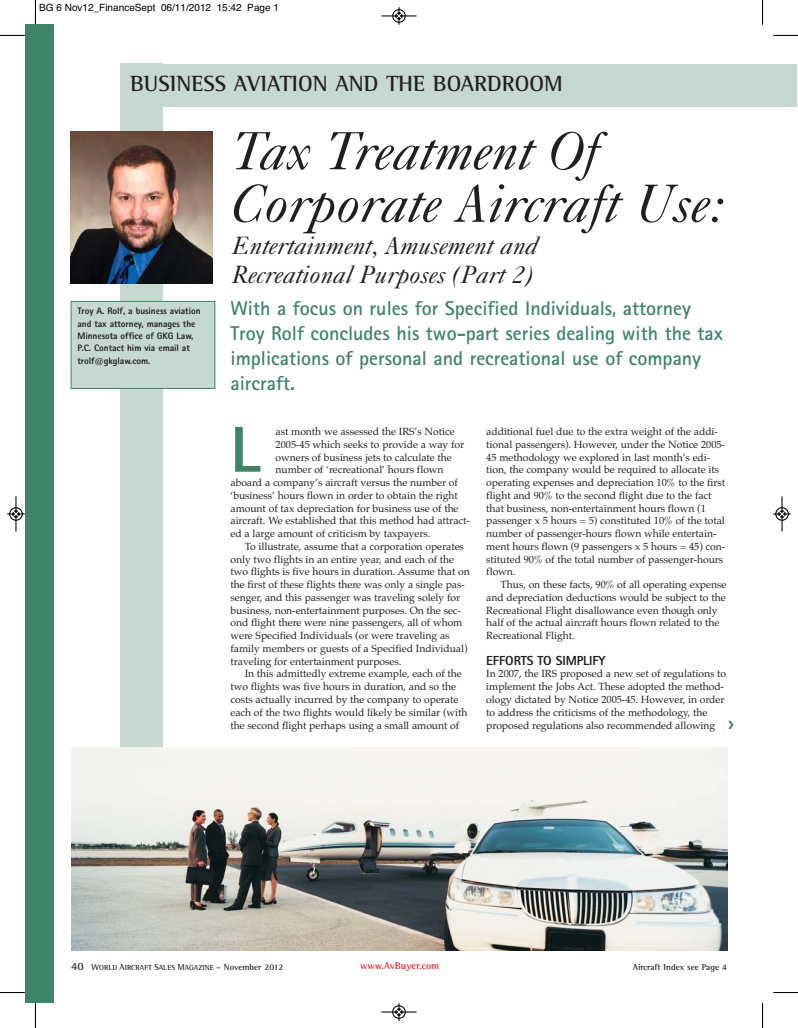
<style>
.page{position:relative;width:798px;height:1028px;background:#fff}
.page>*{position:absolute;margin:0;border:0;box-sizing:border-box;transform-origin:0 0}
.t1{font:800 65px "Rotis Sans Serif";color:#3d8469}
.t2{font:italic 53.75px/52.5px "Caslon Five Forty";color:#231f20}
.t3{font:italic 25px/28.8px "Caslon Five Forty";color:#231f20}
.t4{font:700 22.5px "Rotis Semi Serif";color:#231f20}
.t5{font:700 20px/25px "Rotis Sans Serif";color:#3d8469}
.t6{font:800 13.12px "Rotis Sans Serif";letter-spacing:-.01em;color:#231f20}
.t7{font:10.38px/12.8px "Palatino";letter-spacing:-.005em;color:#231f20}
.t8{font:10px "Helvetica";color:#000}
.t9{font:700 10px "Rotis Semi Serif";color:#ed1c24}
.t10{font:800 9.38px/12.4px "Rotis Sans Serif";letter-spacing:-.005em;color:#231f20}
.t11{font:700 8.75px "Rotis Semi Serif";color:#231f20}
.t12{font:700 7.5px "Rotis Semi Serif";color:#231f20}
.s1{font-size:11.25px}
.s2{font-size:8.75px}
</style>
<div class="page">
<div style="left:120px;top:64px;width:676px;height:42px;background:#c5d9d0"></div>
<div style="left:25px;top:25px;width:28px;height:978px;background:#3d8469"></div>
<div style="left:120px;top:64px;width:43px;height:886px;background:#c5d9d0"></div>
<div style="left:71px;top:301px;width:144px;height:87px;background:#c5d9d0"></div>
<div style="left:71px;top:301px;width:144px;height:87px;border:1px solid #3d8469"></div>
<img style="left:71px;top:131px;width:142px;height:152px">
<img style="left:72px;top:747px;width:654px;height:204px">
<svg style="left:35px;top:0;width:1px;height:25px"></svg>
<svg style="left:0;top:35px;width:25px;height:1px"></svg>
<svg style="left:773px;top:35px;width:24px;height:1px"></svg>
<svg style="left:35px;top:1003px;width:1px;height:25px"></svg>
<svg style="left:0;top:992px;width:25px;height:1px"></svg>
<svg style="left:773px;top:992px;width:24px;height:1px"></svg>
<div style="left:392px;top:9px;width:14px;height:14px;border:2px solid #fff;border-radius:50%"></div>
<hr style="left:381px;top:15px;width:35px;height:1px;background:#000">
<div style="left:392px;top:9px;width:13px;height:14px;border:1px solid #000;border-radius:50%"></div>
<svg style="left:394px;top:7px;width:9px;height:18px"></svg>
<div style="left:392px;top:1005px;width:14px;height:14px;border:2px solid #fff;border-radius:50%"></div>
<hr style="left:381px;top:1011px;width:35px;height:1px;background:#000">
<div style="left:392px;top:1005px;width:13px;height:13px;border:1px solid #000;border-radius:50%"></div>
<svg style="left:394px;top:1003px;width:9px;height:17px"></svg>
<div style="left:9px;top:507px;width:14px;height:14px;border:2px solid #fff;border-radius:50%"></div>
<hr style="left:15px;top:496px;width:1px;height:35px;background:#000">
<div style="left:9px;top:507px;width:14px;height:14px;border:1px solid #000;border-radius:50%"></div>
<svg style="left:7px;top:510px;width:18px;height:8px"></svg>
<div style="left:774px;top:507px;width:14px;height:14px;border:2px solid #fff;border-radius:50%"></div>
<hr style="left:781px;top:496px;width:1px;height:35px;background:#000">
<div style="left:775px;top:507px;width:13px;height:14px;border:1px solid #000;border-radius:50%"></div>
<svg style="left:773px;top:510px;width:17px;height:8px"></svg>
<p class="t8" style="left:39px;top:4px;width:241px">BG 6 Nov12_FinanceSept 06/11/2012 15:42 Page 1</p>
<h3 class="t4" style="left:130px;top:75px;width:434px">BUSINESS AVIATION AND THE BOARDROOM</h3>
<p class="t10" style="left:77px;top:306px;width:125px">Troy A. Rolf, a business aviation and tax attorney, manages the<br>Minnesota office of GKG Law,<br>P.C. Contact him via email at trolf@gkglaw.com.</p>
<h2 class="t2" style="left:232px;top:130px;width:492px">Tax Treatment Of<br>Corporate Aircraft Use:</h2>
<h3 class="t3" style="left:232px;top:234px;width:307px">Entertainment, Amusement and<br>Recreational Purposes (Part 2)</h3>
<h3 class="t5" style="left:230px;top:298px;width:494px">With a focus on rules for Specified Individuals, attorney Troy Rolf concludes his two-part series dealing with the tax implications of personal and recreational use of company aircraft.</h3>
<h1 class="t1" style="left:230px;top:427px;width:32px">L</h1>
<p class="t7" style="left:486px;top:426px;width:240px">additional fuel due to the extra weight of the addi&shy;tional passengers). However, under the Notice 2005- 45 methodology we explored in last month’s edi&shy;tion, the company would be required to allocate its operating expenses and depreciation 10% to the first flight and 90% to the second flight due to the fact that business, non-entertainment hours flown (1 passenger x 5 hours = 5) constituted 10% of the total number of passenger-hours flown while entertain&shy;ment hours flown (9 passengers x 5 hours = 45) con&shy;stituted 90% of the total number of passenger-hours flown.</p>
<p class="t7" style="left:486px;top:579px;width:241px;text-indent:14px">Thus, on these facts, 90% of all operating expense and depreciation deductions would be subject to the Recreational Flight disallowance even though only half of the actual aircraft hours flown related to the Recreational Flight.</p>
<p class="t6" style="left:486px;top:655px;width:121px">EFFORTS TO SIMPLIFY</p>
<p class="t7" style="left:486px;top:668px;width:241px">In 2007, the IRS proposed a new set of regulations to implement the Jobs Act. These adopted the method&shy;ology dictated by Notice 2005-45. However, in order to address the criticisms of the methodology, the proposed regulations also recommended allowing</p>
<p class="t7" style="left:275px;top:426px;width:180px">ast month we assessed the IRS’s Notice</p>
<p class="t7" style="left:275px;top:439px;width:190px">2005-45 which seeks to provide a way for</p>
<p class="t7" style="left:275px;top:452px;width:178px">owners of business jets to calculate the</p>
<p class="t7" style="left:275px;top:464px;width:169px">number of ‘recreational’ hours flown</p>
<p class="t7" style="left:230px;top:477px;width:229px">aboard a company’s aircraft versus the number of</p>
<p class="t7" style="left:230px;top:490px;width:229px">‘business’ hours flown in order to obtain the right</p>
<p class="t7" style="left:230px;top:503px;width:229px">amount of tax depreciation for business use of the</p>
<p class="t7" style="left:230px;top:515px;width:241px">aircraft. We established that this method had attract-</p>
<p class="t7" style="left:230px;top:528px;width:201px">ed a large amount of criticism by taxpayers.</p>
<p class="t7" style="left:244px;top:541px;width:221px">To illustrate, assume that a corporation operates</p>
<p class="t7" style="left:230px;top:554px;width:225px">only two flights in an entire year, and each of the</p>
<p class="t7" style="left:230px;top:566px;width:241px">two flights is five hours in duration. Assume that on</p>
<p class="t7" style="left:230px;top:579px;width:236px">the first of these flights there was only a single pas-</p>
<p class="t7" style="left:230px;top:592px;width:231px">senger, and this passenger was traveling solely for</p>
<p class="t7" style="left:230px;top:605px;width:232px">business, non-entertainment purposes. On the sec-</p>
<p class="t7" style="left:230px;top:617px;width:233px">ond flight there were nine passengers, all of whom</p>
<p class="t7" style="left:230px;top:630px;width:220px">were Specified Individuals (or were traveling as</p>
<p class="t7" style="left:230px;top:643px;width:238px">family members or guests of a Specified Individual)</p>
<p class="t7" style="left:230px;top:656px;width:172px">traveling for entertainment purposes.</p>
<p class="t7" style="left:244px;top:668px;width:219px">In this admittedly extreme example, each of the</p>
<p class="t7" style="left:230px;top:681px;width:227px">two flights was five hours in duration, and so the</p>
<p class="t7" style="left:230px;top:694px;width:229px">costs actually incurred by the company to operate</p>
<p class="t7" style="left:230px;top:707px;width:238px">each of the two flights would likely be similar (with</p>
<p class="t7" style="left:230px;top:719px;width:230px">the second flight perhaps using a small amount of</p>
<p class="t12" style="left:71px;top:964px;width:214px"><span class="s1">40</span> <span class="s2">W</span>ORLD <span class="s2">A</span>IRCRAFT <span class="s2">S</span>ALES <span class="s2">M</span>AGAZINE <span class="s2">– November 2012</span></p>
<p class="t9" style="left:360px;top:962px;width:81px">www.AvBuyer.com</p>
<p class="t11" style="left:632px;top:964px;width:96px">Aircraft Index see Page 4</p>
</div>
